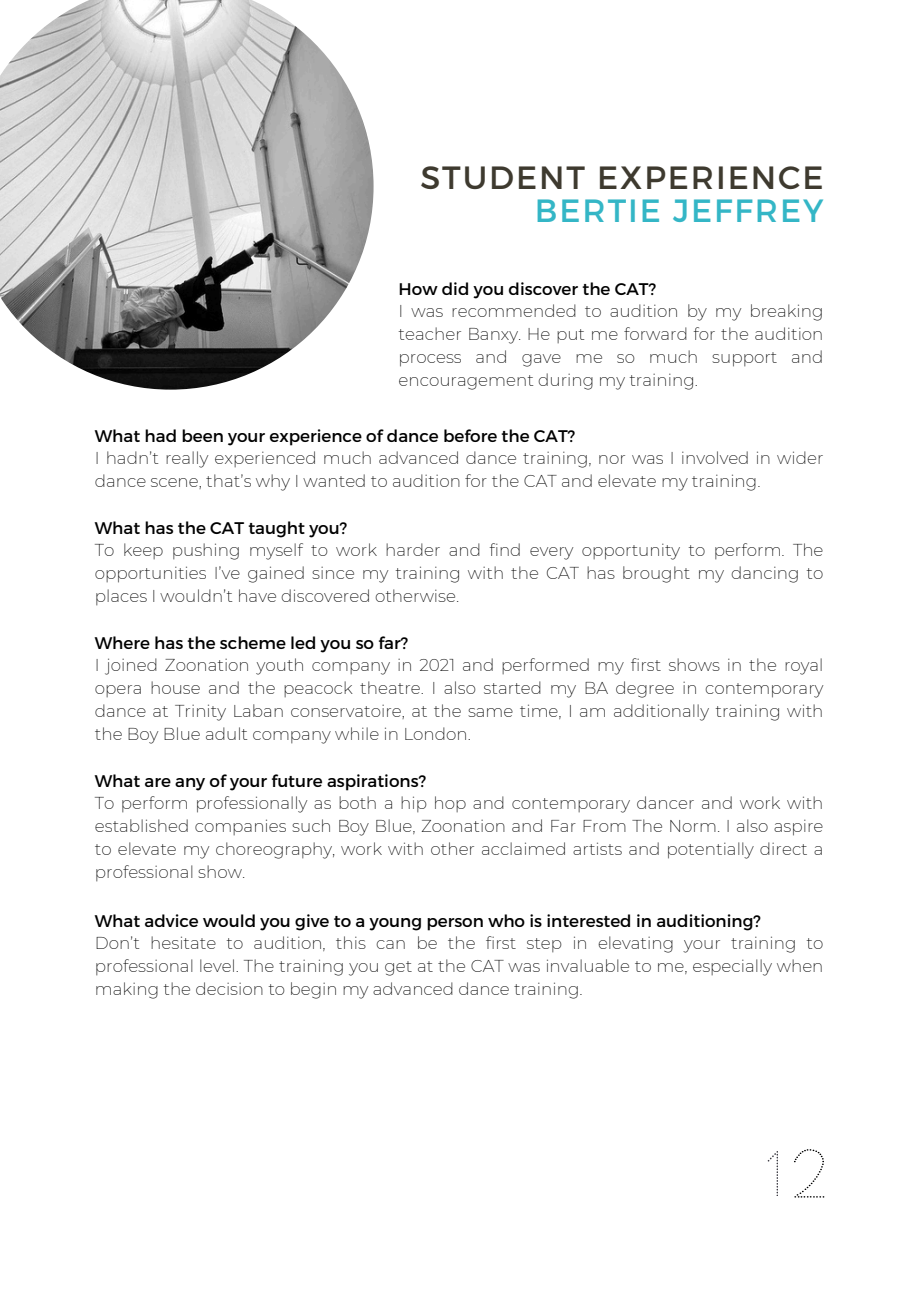
<style>
.page{position:relative;width:918px;height:1289px;background:#fff}
.page>*{position:absolute;margin:0;border:0;box-sizing:border-box;transform-origin:0 0}
.t1{font:32.1px/33.3px "Montserrat";letter-spacing:.06em;color:#3e3a2f;text-align:right}
.t2{font:200 16.8px/23px "Montserrat";color:#000;text-align:justify}
.t3{font:16.8px "Montserrat";color:#000}
.s1{color:#34b6c6}
</style>
<div class="page">
<img style="left:0;top:0;width:374px;height:389px">
<svg style="left:768px;top:1151px;width:10px;height:44px"></svg>
<svg style="left:794px;top:1149px;width:30px;height:48px"></svg>
<p class="t1" style="left:420px;top:159px;width:405px">STUDENT EXPERIENCE<br><span class="s1">BERTIE JEFFREY</span></p>
<p class="t3" style="left:399px;top:278px;width:259px">How did you discover the CAT?</p>
<p class="t2" style="left:399px;top:299px;width:426px">I was recommended to audition by my breaking teacher Banxy. He put me forward for the audition process and gave me so much support and encouragement during my training.</p>
<h1 class="t3" style="left:95px;top:425px;width:482px">What had been your experience of dance before the CAT?</h1>
<p class="t2" style="left:95px;top:446px;width:730px">I hadn’t really experienced much advanced dance training, nor was I involved in wider dance scene, that’s why I wanted to audition for the CAT and elevate my training.</p>
<p class="t3" style="left:95px;top:517px;width:254px">What has the CAT taught you?</p>
<p class="t2" style="left:95px;top:538px;width:730px">To keep pushing myself to work harder and find every opportunity to perform. The opportunities I’ve gained since my training with the CAT has brought my dancing to places I wouldn’t have discovered otherwise.</p>
<p class="t3" style="left:95px;top:632px;width:315px">Where has the scheme led you so far?</p>
<p class="t2" style="left:95px;top:653px;width:730px">I joined Zoonation youth company in 2021 and performed my first shows in the royal opera house and the peacock theatre. I also started my BA degree in contemporary dance at Trinity Laban conservatoire, at the same time, I am additionally training with the Boy Blue adult company while in London.</p>
<p class="t3" style="left:95px;top:769px;width:333px">What are any of your future aspirations?</p>
<p class="t2" style="left:95px;top:791px;width:730px">To perform professionally as both a hip hop and contemporary dancer and work with established companies such Boy Blue, Zoonation and Far From The Norm. I also aspire to elevate my choreography, work with other acclaimed artists and potentially direct a professional show.</p>
<p class="t3" style="left:95px;top:909px;width:668px">What advice would you give to a young person who is interested in auditioning?</p>
<p class="t2" style="left:95px;top:931px;width:730px">Don’t hesitate to audition, this can be the first step in elevating your training to professional level. The training you get at the CAT was invaluable to me, especially when making the decision to begin my advanced dance training.</p>
</div>
